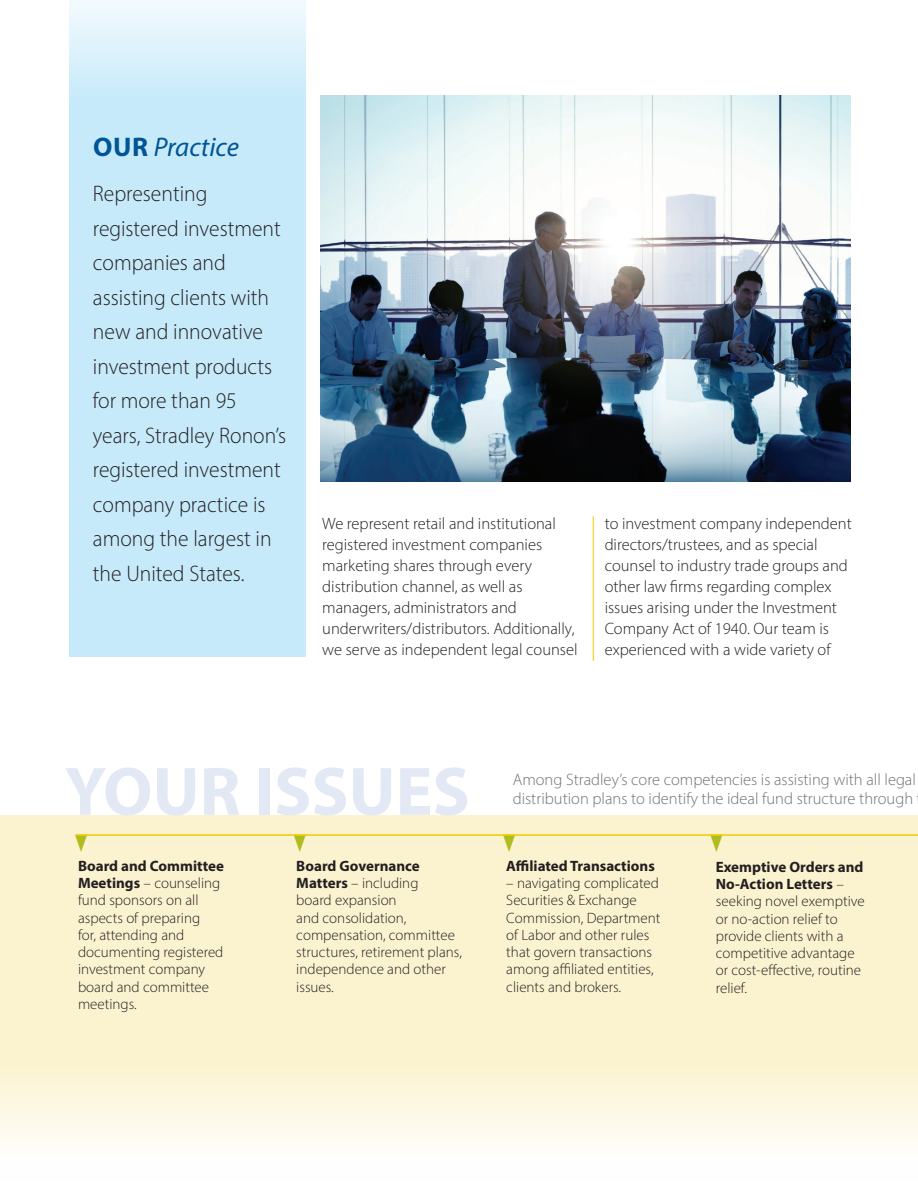
<style>
.page{position:relative;width:918px;height:1188px;background:#fff}
.page>*{position:absolute;margin:0;border:0;box-sizing:border-box;transform-origin:0 0}
.t1{font:700 69px "Myriad Pro";color:#e2e9f4}
.t2{font:italic 27px "Myriad Pro";color:#005594}
.t3{font:300 22.5px/34.5px "Myriad Pro";color:#231f20;scale:.96 1}
.t4{font:300 16.5px/21px "Myriad Pro";color:#231f20}
.t5{font:300 16.5px/19.5px "Myriad Pro";color:#717074}
.t6{font:300 15px/17.2px "Myriad Pro";color:#231f20}
.t7{font:700 15px "Myriad Pro";color:#231f20}
.s1{font-weight:700;font-style:normal}
.s2{font-weight:700}
</style>
<div class="page">
<div style="left:69px;top:0;width:237px;height:657px;background:#c6eafa"></div>
<hr style="left:593px;top:516px;width:1px;height:145px;background:#f0cb02">
<img style="left:321px;top:95px;width:529px;height:387px">
<svg style="left:0;top:815px;width:918px;height:327px;background:#fbf4d4"></svg>
<hr style="left:76px;top:834px;width:842px;height:2px;background:#f0cb02">
<svg style="left:75px;top:835px;width:12px;height:17px"></svg>
<svg style="left:294px;top:835px;width:12px;height:17px"></svg>
<svg style="left:503px;top:835px;width:12px;height:17px"></svg>
<svg style="left:711px;top:835px;width:12px;height:17px"></svg>
<h2 class="t2" style="left:93px;top:131px;width:147px"><span class="s1">OUR</span> Practice</h2>
<p class="t3" style="left:93px;top:176px;width:203px">Representing registered investment companies and assisting clients with new and innovative investment products for more than 95 years, Stradley Ronon’s registered investment company practice is among the largest in the United States.</p>
<p class="t4" style="left:322px;top:513px;width:257px">We represent retail and institutional registered investment companies marketing shares through every distribution channel, as well as managers, administrators and underwriters/distributors. Additionally, we serve as independent legal counsel</p>
<p class="t4" style="left:605px;top:513px;width:249px">to investment company independent directors/trustees, and as special counsel to industry trade groups and other law firms regarding complex issues arising under the Investment Company Act of 1940. Our team is experienced with a wide variety of</p>
<h1 class="t1" style="left:65px;top:746px;width:407px">YOUR ISSUES</h1>
<p class="t5" style="left:513px;top:770px;width:405px">Among Stradley’s core competencies is assisting with all legal distribution plans to identify the ideal fund structure through</p>
<p class="t6" style="left:296px;top:857px;width:167px"><span class="s2">Board Governance<br>Matters</span> – including<br>board expansion<br>and consolidation, compensation, committee structures, retirement plans, independence and other issues.</p>
<p class="t7" style="left:506px;top:856px;width:150px">Affiliated Transactions</p>
<p class="t6" style="left:78px;top:857px;width:147px"><span class="s2">Board and Committee<br>Meetings</span> – counseling fund sponsors on all aspects of preparing<br>for, attending and documenting registered investment company board and committee meetings.</p>
<p class="t6" style="left:716px;top:858px;width:150px"><span class="s2">Exemptive Orders and<br>No-Action Letters</span> – seeking novel exemptive or no-action relief to provide clients with a competitive advantage or cost-effective, routine relief.</p>
<p class="t6" style="left:506px;top:874px;width:156px">– navigating complicated<br>Securities &amp; Exchange<br>Commission, Department of Labor and other rules that govern transactions among affiliated entities, clients and brokers.</p>
</div>
